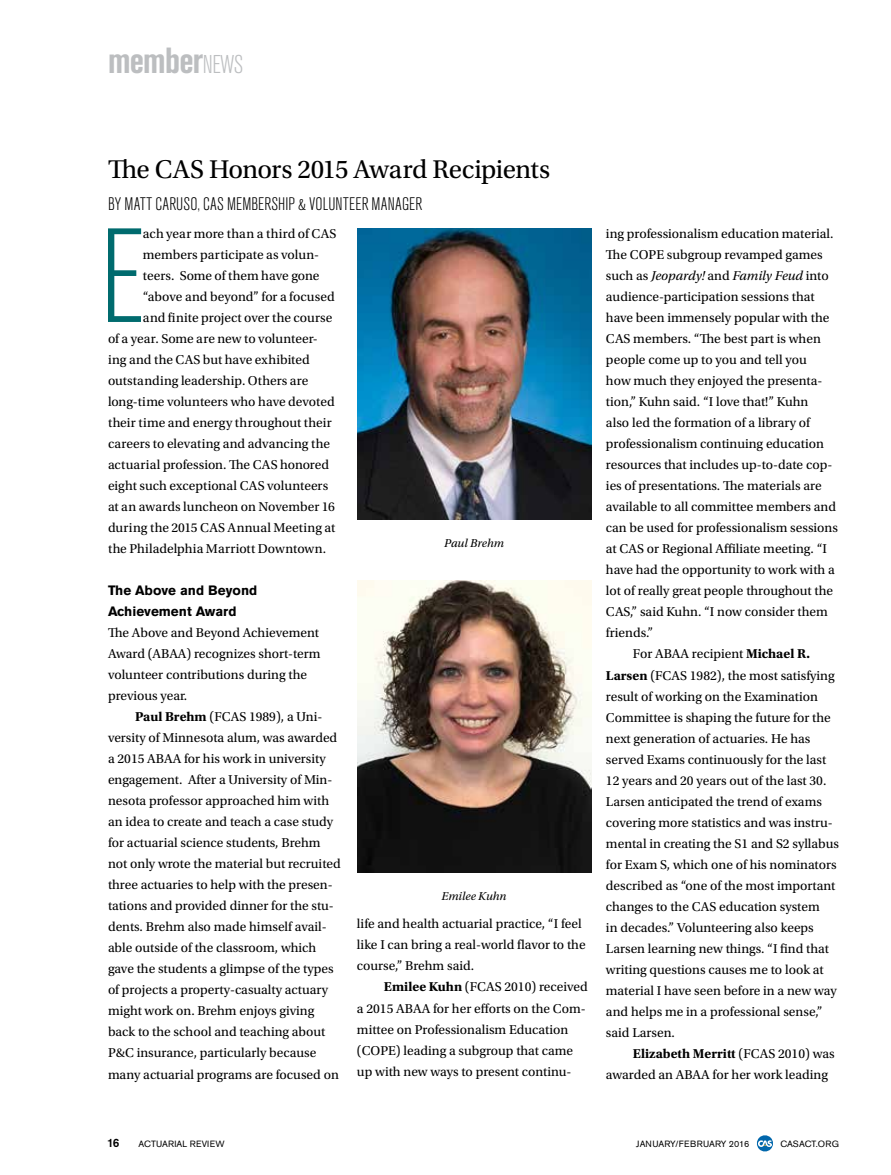
<style>
.page{position:relative;width:891px;height:1175px;background:#fff}
.page>*{position:absolute;margin:0;border:0;box-sizing:border-box;transform-origin:0 0}
.t1{font:300 condensed 132.45px "Akzidenz Grotesk Pro";color:#006b6e}
.t2{font:700 condensed 36px "Akzidenz Grotesk Pro";letter-spacing:-.02em;color:#bcbec0}
.t3{font:27px "Utopia Std";letter-spacing:-.02em;color:#000}
.t4{font:300 condensed 18px "Akzidenz Grotesk Pro";letter-spacing:.01em;color:#000}
.t5{font:13.5px/21px "Utopia Std";color:#000}
.t6{font:700 13.5px/21px "Akzidenz Grotesk Pro";color:#000}
.t7{font:italic 13.5px "Utopia Std";color:#000}
.t8{font:700 13.5px "Utopia Std";color:#000}
.t9{font:italic 12px "Utopia Std";color:#000}
.t10{font:500 12px "Akzidenz Grotesk Pro";color:#000}
.t11{font:9px "Akzidenz Grotesk Pro";letter-spacing:.01em;color:#000}
.t12{font:9px "Akzidenz Grotesk Pro";letter-spacing:-.01em;color:#000}
.s1{font-weight:300;font-size:25.5px}
.s2{font-weight:700}
.s3{font-style:normal}
.s4{font-weight:400}
</style>
<div class="page">
<svg style="left:757px;top:1135px;width:16px;height:16px"></svg>
<img style="left:357px;top:228px;width:234px;height:291px">
<img style="left:357px;top:581px;width:234px;height:291px">
<h2 class="t2" style="left:108px;top:37px;width:137px">member<span class="s1">NEWS</span></h2>
<h3 class="t3" style="left:108px;top:155px;width:444px">The CAS Honors 2015 Award Recipients</h3>
<h3 class="t4" style="left:108px;top:192px;width:316px">BY MATT CARUSO, CAS MEMBERSHIP &amp; VOLUNTEER MANAGER</h3>
<h1 class="t1" style="left:100px;top:190px;width:46px">E</h1>
<p class="t5" style="left:143px;top:223px;width:195px">ach year more than a third of CAS</p>
<p class="t5" style="left:143px;top:244px;width:178px">members participate as volun-</p>
<p class="t5" style="left:143px;top:265px;width:178px">teers. Some of them have gone</p>
<p class="t5" style="left:143px;top:286px;width:193px">“above and beyond” for a focused</p>
<p class="t5" style="left:143px;top:307px;width:191px">and finite project over the course</p>
<p class="t5" style="left:108px;top:328px;width:211px">of a year. Some are new to volunteer-</p>
<p class="t5" style="left:108px;top:349px;width:203px">ing and the CAS but have exhibited</p>
<p class="t5" style="left:108px;top:370px;width:202px">outstanding leadership. Others are</p>
<p class="t5" style="left:108px;top:391px;width:228px">long-time volunteers who have devoted</p>
<p class="t5" style="left:108px;top:412px;width:225px">their time and energy throughout their</p>
<p class="t5" style="left:108px;top:433px;width:223px">careers to elevating and advancing the</p>
<p class="t5" style="left:108px;top:454px;width:223px">actuarial profession. The CAS honored</p>
<p class="t5" style="left:108px;top:475px;width:222px">eight such exceptional CAS volunteers</p>
<p class="t5" style="left:108px;top:496px;width:228px">at an awards luncheon on November 16</p>
<p class="t5" style="left:108px;top:517px;width:229px">during the 2015 CAS Annual Meeting at</p>
<p class="t5" style="left:108px;top:538px;width:220px">the Philadelphia Marriott Downtown.</p>
<p class="t6" style="left:108px;top:580px;width:151px">The Above and Beyond<br>Achievement Award</p>
<p class="t5" style="left:108px;top:622px;width:214px">The Above and Beyond Achievement<br>Award (ABAA) recognizes short-term volunteer contributions during the previous year.</p>
<p class="t5" style="left:108px;top:706px;width:234px;text-indent:27px"><span class="s2">Paul Brehm</span> (FCAS 1989), a Uni&shy;versity of Minnesota alum, was awarded a 2015 ABAA for his work in university engagement. After a University of Min&shy;nesota professor approached him with an idea to create and teach a case study for actuarial science students, Brehm not only wrote the material but recruited three actuaries to help with the presen&shy;tations and provided dinner for the stu&shy;dents. Brehm also made himself avail&shy;able outside of the classroom, which gave the students a glimpse of the types of projects a property-casualty actuary might work on. Brehm enjoys giving back to the school and teaching about P&amp;C insurance, particularly because many actuarial programs are focused on</p>
<p class="t9" style="left:444px;top:536px;width:61px">Paul Brehm</p>
<p class="t9" style="left:442px;top:890px;width:66px">Emilee Kuhn</p>
<p class="t5" style="left:357px;top:913px;width:230px">life and health actuarial practice, “I feel like I can bring a real-world flavor to the course,” Brehm said.</p>
<p class="t5" style="left:357px;top:976px;width:232px;text-indent:27px"><span class="s2">Emilee Kuhn</span> (FCAS 2010) received a 2015 ABAA for her efforts on the Com&shy;mittee on Professionalism Education (COPE) leading a subgroup that came up with new ways to present continu-</p>
<p class="t5" style="left:606px;top:223px;width:229px">ing professionalism education material.</p>
<p class="t5" style="left:606px;top:244px;width:218px">The COPE subgroup revamped games</p>
<p class="t7" style="left:606px;top:268px;width:224px"><span class="s3">such as</span> Jeopardy! <span class="s3">and</span> Family Feud <span class="s3">into</span></p>
<p class="t5" style="left:606px;top:286px;width:210px">audience-participation sessions that</p>
<p class="t5" style="left:606px;top:307px;width:225px">have been immensely popular with the</p>
<p class="t5" style="left:606px;top:328px;width:216px">CAS members. “The best part is when</p>
<p class="t5" style="left:606px;top:350px;width:202px">people come up to you and tell you</p>
<p class="t5" style="left:606px;top:371px;width:218px">how much they enjoyed the presenta-</p>
<p class="t5" style="left:606px;top:392px;width:204px">tion,” Kuhn said. “I love that!” Kuhn</p>
<p class="t5" style="left:606px;top:413px;width:206px">also led the formation of a library of</p>
<p class="t5" style="left:606px;top:434px;width:220px">professionalism continuing education</p>
<p class="t5" style="left:606px;top:455px;width:228px">resources that includes up-to-date cop-</p>
<p class="t5" style="left:606px;top:476px;width:217px">ies of presentations. The materials are</p>
<p class="t5" style="left:606px;top:497px;width:232px">available to all committee members and</p>
<p class="t5" style="left:606px;top:518px;width:234px">can be used for professionalism sessions</p>
<p class="t5" style="left:606px;top:539px;width:222px">at CAS or Regional Affiliate meeting. “I</p>
<p class="t5" style="left:606px;top:560px;width:230px">have had the opportunity to work with a</p>
<p class="t5" style="left:606px;top:581px;width:229px">lot of really great people throughout the</p>
<p class="t5" style="left:606px;top:602px;width:223px">CAS,” said Kuhn. “I now consider them</p>
<p class="t5" style="left:606px;top:623px;width:49px">friends.”</p>
<p class="t5" style="left:633px;top:644px;width:178px">For ABAA recipient <span class="s2">Michael R.</span></p>
<p class="t5" style="left:606px;top:665px;width:230px"><span class="s2">Larsen</span> (FCAS 1982), the most satisfying</p>
<p class="t5" style="left:606px;top:686px;width:213px">result of working on the Examination</p>
<p class="t5" style="left:606px;top:707px;width:226px">Committee is shaping the future for the</p>
<p class="t5" style="left:606px;top:728px;width:206px">next generation of actuaries. He has</p>
<p class="t5" style="left:606px;top:749px;width:222px">served Exams continuously for the last</p>
<p class="t5" style="left:606px;top:770px;width:222px">12 years and 20 years out of the last 30.</p>
<p class="t5" style="left:606px;top:791px;width:217px">Larsen anticipated the trend of exams</p>
<p class="t5" style="left:606px;top:812px;width:228px">covering more statistics and was instru-</p>
<p class="t5" style="left:606px;top:833px;width:235px">mental in creating the S1 and S2 syllabus</p>
<p class="t5" style="left:606px;top:854px;width:232px">for Exam S, which one of his nominators</p>
<p class="t5" style="left:606px;top:875px;width:231px">described as “one of the most important</p>
<p class="t5" style="left:606px;top:896px;width:215px">changes to the CAS education system</p>
<p class="t5" style="left:606px;top:917px;width:209px">in decades.” Volunteering also keeps</p>
<p class="t5" style="left:606px;top:938px;width:225px">Larsen learning new things. “I find that</p>
<p class="t5" style="left:606px;top:959px;width:219px">writing questions causes me to look at</p>
<p class="t5" style="left:606px;top:980px;width:233px">material I have seen before in a new way</p>
<p class="t5" style="left:606px;top:1001px;width:218px">and helps me in a professional sense,”</p>
<p class="t5" style="left:606px;top:1022px;width:70px">said Larsen.</p>
<p class="t8" style="left:633px;top:1045px;width:203px">Elizabeth Merritt <span class="s4">(FCAS 2010) was</span></p>
<p class="t5" style="left:606px;top:1064px;width:224px">awarded an ABAA for her work leading</p>
<p class="t10" style="left:107px;top:1135px;width:14px">16</p>
<p class="t11" style="left:139px;top:1138px;width:87px">ACTUARIAL REVIEW</p>
<p class="t11" style="left:636px;top:1138px;width:115px">JANUARY/FEBRUARY 2016</p>
<p class="t12" style="left:780px;top:1138px;width:60px">CASACT.ORG</p>
</div>
